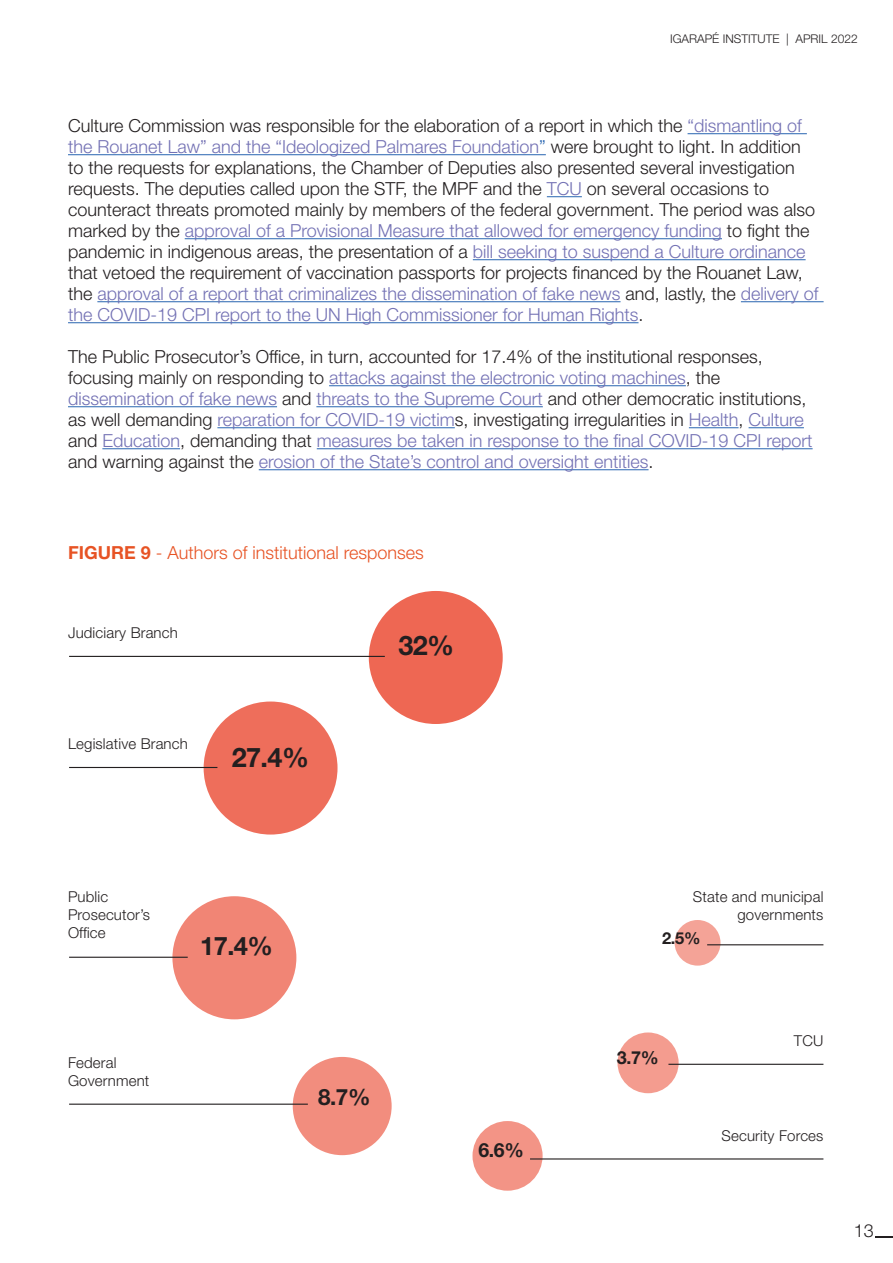
<style>
.page{position:relative;width:893px;height:1263px;background:#fff}
.page>*{position:absolute;margin:0;border:0;box-sizing:border-box;transform-origin:0 0}
.t1{font:700 27px "Helvetica Neue LT Std";color:#231f20}
.t2{font:700 25.5px "Helvetica Neue LT Std";color:#231f20}
.t3{font:700 22.5px "Helvetica Neue LT Std";color:#231f20}
.t4{font:700 19.5px "Helvetica Neue LT Std";color:#231f20}
.t5{font:300 18px/21px "Helvetica Neue LT Std";color:#231f20}
.t6{font:300 18px/21px "Helvetica Neue LT Std";color:#7371b4}
.t7{font:300 18px "Helvetica Neue LT Std";color:#e75324}
.t8{font:700 18px "Helvetica Neue LT Std";color:#231f20}
.t9{font:700 16.5px "Helvetica Neue LT Std";color:#231f20}
.t10{font:300 15px/18px "Helvetica Neue LT Std";letter-spacing:.01em;color:#231f20}
.t11{font:300 12px "Helvetica Neue LT Std";color:#231f20}
.s1{color:#7371b4}
.s2{color:#2865b1}
.s3{color:#231f20}
.s4{font-weight:700}
</style>
<div class="page">
<svg style="left:876px;top:1236px;width:17px;height:1px"></svg>
<hr style="left:688px;top:133px;width:119px;height:1px;background:#2865b1">
<hr style="left:68px;top:154px;width:478px;height:1px;background:#2865b1">
<hr style="left:547px;top:196px;width:35px;height:1px;background:#2865b1">
<hr style="left:185px;top:238px;width:537px;height:1px;background:#2865b1">
<hr style="left:473px;top:259px;width:333px;height:1px;background:#2865b1">
<hr style="left:97px;top:301px;width:523px;height:1px;background:#2865b1">
<hr style="left:741px;top:301px;width:83px;height:1px;background:#2865b1">
<hr style="left:68px;top:322px;width:570px;height:1px;background:#2865b1">
<hr style="left:329px;top:385px;width:357px;height:1px;background:#2865b1">
<hr style="left:68px;top:406px;width:209px;height:1px;background:#2865b1">
<hr style="left:316px;top:406px;width:227px;height:1px;background:#2865b1">
<hr style="left:217px;top:427px;width:238px;height:1px;background:#2865b1">
<hr style="left:689px;top:427px;width:50px;height:1px;background:#2865b1">
<hr style="left:749px;top:427px;width:55px;height:1px;background:#2865b1">
<hr style="left:102px;top:448px;width:78px;height:1px;background:#2865b1">
<hr style="left:317px;top:448px;width:496px;height:1px;background:#2865b1">
<hr style="left:259px;top:469px;width:390px;height:1px;background:#2865b1">
<div style="left:369px;top:591px;width:134px;height:133px;background:#ee6753;border-radius:67px"></div>
<div style="left:204px;top:701px;width:133px;height:133px;background:#ee6e5b;border-radius:67px"></div>
<div style="left:172px;top:896px;width:124px;height:123px;background:#f18575;border-radius:62px"></div>
<div style="left:293px;top:1057px;width:99px;height:98px;background:#f28d7e;border-radius:49px"></div>
<div style="left:472px;top:1121px;width:71px;height:70px;background:#f39486;border-radius:35px"></div>
<div style="left:617px;top:1032px;width:62px;height:61px;background:#f49c8f;border-radius:30px"></div>
<div style="left:675px;top:920px;width:45px;height:46px;background:#f4a397;border-radius:23px"></div>
<hr style="left:69px;top:656px;width:316px;height:1px;background:#231f20">
<hr style="left:69px;top:767px;width:148px;height:1px;background:#231f20">
<hr style="left:69px;top:957px;width:119px;height:1px;background:#231f20">
<hr style="left:69px;top:1103px;width:239px;height:2px;background:#231f20">
<hr style="left:530px;top:1158px;width:293px;height:1px;background:#231f20">
<hr style="left:668px;top:1064px;width:155px;height:1px;background:#231f20">
<hr style="left:707px;top:944px;width:116px;height:1px;background:#231f20">
<p class="t11" style="left:670px;top:31px;width:189px">IGARAPÉ INSTITUTE | APRIL 2022</p>
<p class="t5" style="left:68px;top:115px;width:752px">Culture Commission was responsible for the elaboration of a report in which the <span class="s1">“dismantling of the Rouanet Law” and the “Ideologized Palmares Foundation</span><span class="s2">”</span> were brought to light. In addition to the requests for explanations, the Chamber of Deputies also presented several investigation requests. The deputies called upon the STF, the MPF and the <span class="s1">TCU</span> on several occasions to counteract threats promoted mainly by members of the federal government. The period was also marked by the <span class="s1">approval of a Provisional Measure that allowed for emergency funding</span> to fight the pandemic in indigenous areas, the presentation of a <span class="s1">bill seeking to suspend a Culture ordinance </span>that vetoed the requirement of vaccination passports for projects financed by the Rouanet Law, the <span class="s1">approval of a report that criminalizes the dissemination of fake news</span> and, lastly, the <span class="s1">delivery of the COVID-19 CPI report to the UN High Commissioner for Human Rights</span>.</p>
<p class="t6" style="left:68px;top:346px;width:746px"><span class="s3">The Public Prosecutor’s Office, in turn, accounted for 17.4% of the institutional responses, focusing mainly on responding to</span> attacks against the electronic voting machines<span class="s3">, the </span>dissemination of fake news <span class="s3">and</span> threats to the Supreme Court <span class="s3">and other democratic institutions, as well demanding</span> reparation for COVID-19 victim<span class="s3">s, investigating irregularities in</span> Health<span class="s3">,</span> Culture <span class="s3">and</span> Education<span class="s3">, demanding that</span> measures be taken in response to the final COVID-19 CPI report <span class="s3">and warning against the</span> erosion of the State’s control and oversight entities<span class="s3">.</span></p>
<p class="t7" style="left:68px;top:541px;width:357px"><span class="s4">FIGURE 9</span> - Authors of institutional responses</p>
<p class="t10" style="left:68px;top:623px;width:111px">Judiciary Branch</p>
<p class="t10" style="left:68px;top:734px;width:121px">Legislative Branch</p>
<p class="t1" style="left:232px;top:740px;width:79px">27.4%</p>
<p class="t1" style="left:398px;top:629px;width:57px">32%</p>
<p class="t10" style="left:68px;top:887px;width:83px">Public<br>Prosecutor’s<br>Office</p>
<p class="t10" style="left:68px;top:1053px;width:83px">Federal<br>Government</p>
<p class="t2" style="left:200px;top:930px;width:75px">17.4%</p>
<p class="t3" style="left:318px;top:1083px;width:54px">8.7%</p>
<p class="t4" style="left:478px;top:1138px;width:47px">6.6%</p>
<p class="t10" style="left:693px;top:887px;width:132px;text-align:right">State and municipal governments</p>
<p class="t9" style="left:662px;top:928px;width:40px">2.5%</p>
<p class="t8" style="left:617px;top:1046px;width:43px">3.7%</p>
<p class="t10" style="left:794px;top:1031px;width:31px">TCU</p>
<p class="t10" style="left:722px;top:1126px;width:103px">Security Forces</p>
<p class="t5" style="left:854px;top:1220px;width:22px">13</p>
</div>
